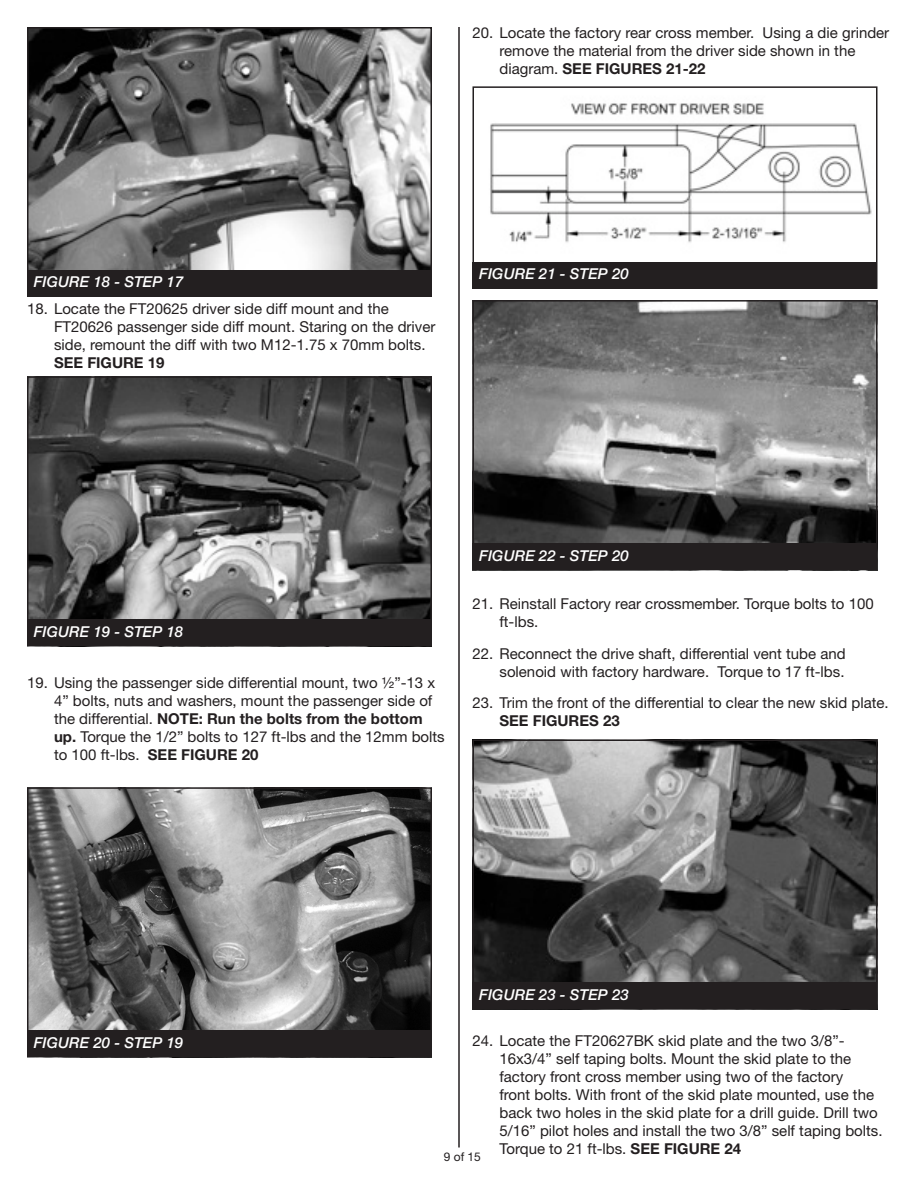
<style>
.page{position:relative;width:918px;height:1188px;background:#fff}
.page>*{position:absolute;margin:0;border:0;box-sizing:border-box;transform-origin:0 0}
.t1{font:15px/18px "Helvetica Neue LT Std";color:#231f20}
.t2{font:italic 500 15px "Helvetica Neue LT Std";color:#fff}
.t3{font:12px "Helvetica Neue LT Std";color:#231f20}
.s1{font-weight:700}
</style>
<div class="page">
<hr style="left:458px;top:27px;width:2px;height:1121px;background:#231f20">
<img style="left:490px;top:103px;width:382px;height:140px">
<div style="left:472px;top:86px;width:406px;height:203px;border:2px solid #231f20"></div>
<img style="left:30px;top:30px;width:399px;height:240px">
<div style="left:27px;top:27px;width:405px;height:270px;border:2px solid #231f20"></div>
<div style="left:27px;top:270px;width:405px;height:27px;background:#231f20"></div>
<img style="left:30px;top:379px;width:399px;height:240px">
<div style="left:27px;top:376px;width:405px;height:270px;border:2px solid #231f20"></div>
<div style="left:27px;top:619px;width:405px;height:27px;background:#231f20"></div>
<img style="left:30px;top:790px;width:399px;height:240px">
<div style="left:27px;top:787px;width:405px;height:270px;border:2px solid #231f20"></div>
<div style="left:27px;top:1030px;width:405px;height:27px;background:#231f20"></div>
<div style="left:472px;top:262px;width:406px;height:27px;background:#231f20"></div>
<img style="left:475px;top:303px;width:400px;height:240px">
<div style="left:472px;top:300px;width:406px;height:270px;border:2px solid #231f20"></div>
<div style="left:472px;top:543px;width:406px;height:27px;background:#231f20"></div>
<img style="left:475px;top:743px;width:400px;height:239px">
<div style="left:472px;top:740px;width:406px;height:270px;border:2px solid #231f20"></div>
<div style="left:472px;top:982px;width:406px;height:28px;background:#231f20"></div>
<p class="t1" style="left:500px;top:23px;width:391px;text-indent:-27px">20. Locate the factory rear cross member. Using a die grinder remove the material from the driver side shown in the diagram. <span class="s1">SEE FIGURES 21-22</span></p>
<p class="t2" style="left:34px;top:273px;width:151px">FIGURE 18 - STEP 17</p>
<p class="t1" style="left:54px;top:300px;width:383px;text-indent:-27px">18. Locate the FT20625 driver side diff mount and the FT20626 passenger side diff mount. Staring on the driver side, remount the diff with two M12-1.75 x 70mm bolts.<br><span class="s1">SEE FIGURE 19</span></p>
<p class="t2" style="left:479px;top:265px;width:151px">FIGURE 21 - STEP 20</p>
<p class="t2" style="left:34px;top:623px;width:151px">FIGURE 19 - STEP 18</p>
<p class="t1" style="left:54px;top:673px;width:392px;text-indent:-27px">19. Using the passenger side differential mount, two ½”-13 x 4” bolts, nuts and washers, mount the passenger side of the differential. <span class="s1">NOTE: Run the bolts from the bottom up.</span> Torque the 1/2” bolts to 127 ft-lbs and the 12mm bolts to 100 ft-lbs. <span class="s1">SEE FIGURE 20</span></p>
<p class="t2" style="left:479px;top:546px;width:151px">FIGURE 22 - STEP 20</p>
<p class="t1" style="left:500px;top:595px;width:376px;text-indent:-27px">21. Reinstall Factory rear crossmember. Torque bolts to 100 ft-lbs.</p>
<p class="t1" style="left:472px;top:644px;width:375px;text-align:right">22. Reconnect the drive shaft, differential vent tube and solenoid with factory hardware. Torque to 17 ft-lbs.</p>
<p class="t1" style="left:500px;top:694px;width:391px;text-indent:-27px">23. Trim the front of the differential to clear the new skid plate.<br><span class="s1">SEE FIGURES 23</span></p>
<p class="t2" style="left:479px;top:986px;width:151px">FIGURE 23 - STEP 23</p>
<p class="t2" style="left:34px;top:1034px;width:151px">FIGURE 20 - STEP 19</p>
<p class="t1" style="left:500px;top:1031px;width:385px;text-indent:-27px">24. Locate the FT20627BK skid plate and the two 3/8”- 16x3/4” self taping bolts. Mount the skid plate to the factory front cross member using two of the factory<br>front bolts. With front of the skid plate mounted, use the back two holes in the skid plate for a drill guide. Drill two 5/16” pilot holes and install the two 3/8” self taping bolts.<br>Torque to 21 ft-lbs. <span class="s1">SEE FIGURE 24</span></p>
<p class="t3" style="left:444px;top:1150px;width:39px">9 of 15</p>
</div>
